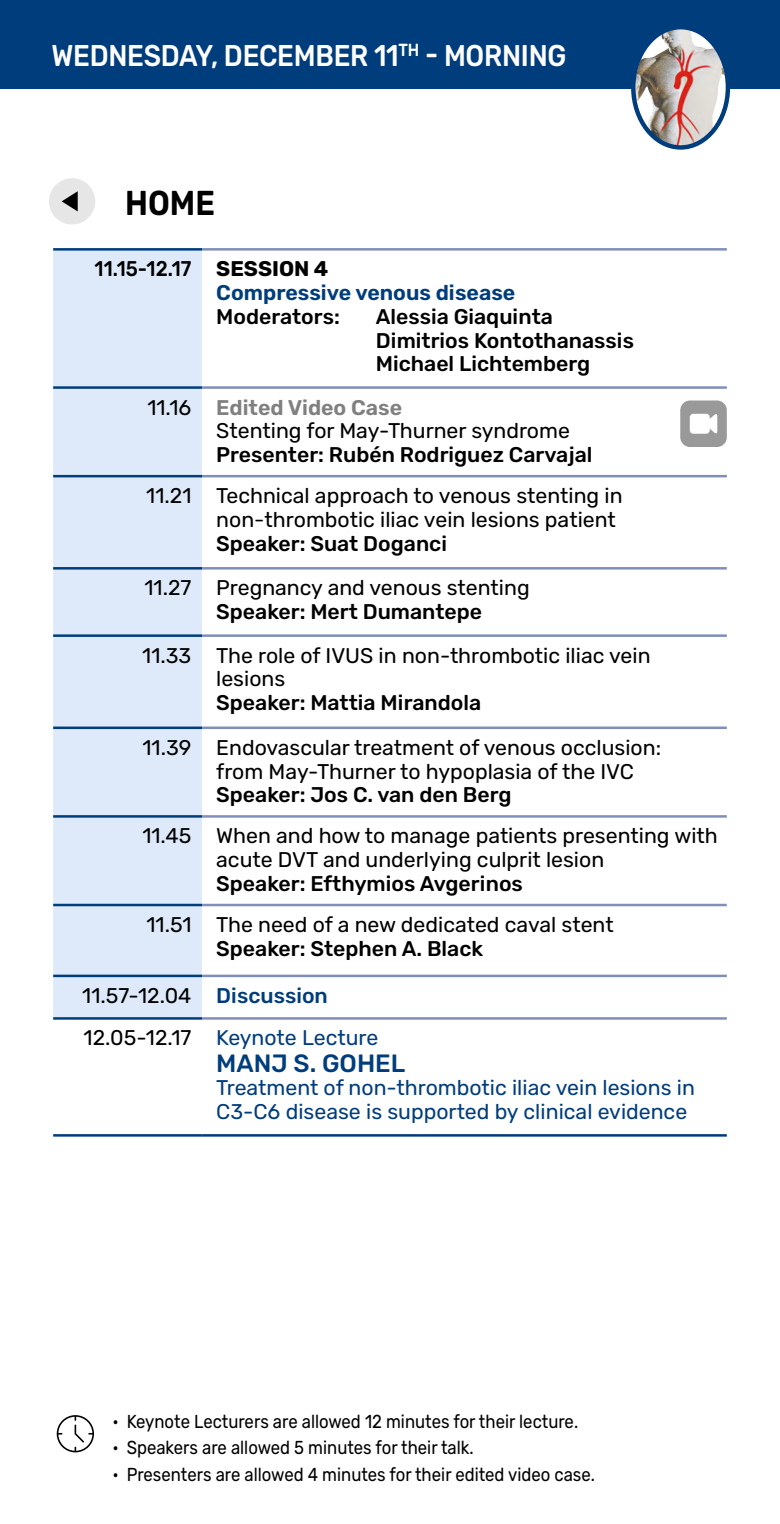
<style>
.page{position:relative;width:780px;height:1524px;background:#fff}
.page>*{position:absolute;margin:0;border:0;box-sizing:border-box;transform-origin:0 0}
.t1{font:600 34.5px "Rubik";color:#000;scale:.9 1}
.t2{font:500 30px "Rubik";letter-spacing:-.01em;color:#fff;scale:.9 1}
.t3{font:500 25px "Rubik";color:#003d7c}
.t4{font:21.25px/23.8px "Rubik";color:#000}
.t5{font:500 21.25px/23.8px "Rubik";color:#000}
.t6{font:21.25px/23.8px "Rubik";color:#003d7c}
.t7{font:600 21.25px/23.8px "Rubik";color:#003d7c}
.t8{font:18.75px "Rubik";color:#000;scale:.89 1}
.s1{font-weight:500;color:#000}
.s2{font-weight:700;color:#000}
.s3{font-weight:600;color:#808080}
.s4{font-weight:500;color:#003d7c}
.s5{color:#003d7c}
</style>
<div class="page">
<svg style="left:57px;top:1415px;width:37px;height:37px"></svg>
<div style="left:49px;top:178px;width:46px;height:46px;background:#e6e6e6;border-radius:50%"></div>
<svg style="left:62px;top:191px;width:16px;height:20px"></svg>
<div style="left:0;top:0;width:780px;height:88px;background:#003d7c"></div>
<img style="left:633px;top:30px;width:91px;height:115px">
<div style="left:631px;top:25px;width:99px;height:125px;border:4px solid #003d7c;border-radius:50%"></div>
<div style="left:53px;top:251px;width:149px;height:766px;background:#deeaf9"></div>
<svg style="left:202px;top:400px;width:524px;height:620px"></svg>
<hr style="left:53px;top:248px;width:149px;height:3px;background:#003d7c">
<hr style="left:53px;top:386px;width:149px;height:3px;background:#003d7c">
<hr style="left:53px;top:475px;width:149px;height:2px;background:#003d7c">
<hr style="left:53px;top:567px;width:149px;height:2px;background:#003d7c">
<hr style="left:53px;top:634px;width:149px;height:3px;background:#003d7c">
<hr style="left:53px;top:726px;width:149px;height:3px;background:#003d7c">
<hr style="left:53px;top:815px;width:149px;height:2px;background:#003d7c">
<hr style="left:53px;top:904px;width:149px;height:2px;background:#003d7c">
<hr style="left:53px;top:974px;width:149px;height:3px;background:#003d7c">
<hr style="left:53px;top:1017px;width:149px;height:2px;background:#003d7c">
<hr style="left:202px;top:248px;width:524px;height:3px;background:#808eba">
<hr style="left:202px;top:386px;width:524px;height:3px;background:#808eba">
<hr style="left:202px;top:475px;width:524px;height:2px;background:#808eba">
<hr style="left:202px;top:567px;width:524px;height:2px;background:#808eba">
<hr style="left:202px;top:634px;width:524px;height:3px;background:#808eba">
<hr style="left:202px;top:726px;width:524px;height:3px;background:#808eba">
<hr style="left:202px;top:815px;width:524px;height:2px;background:#808eba">
<hr style="left:202px;top:904px;width:524px;height:2px;background:#808eba">
<hr style="left:202px;top:974px;width:524px;height:3px;background:#808eba">
<hr style="left:202px;top:1017px;width:524px;height:2px;background:#808eba">
<hr style="left:53px;top:1134px;width:149px;height:2px;background:#003d7c">
<hr style="left:202px;top:1134px;width:524px;height:2px;background:#003d7c">
<div style="left:680px;top:400px;width:46px;height:47px;background:#999;border-radius:10px"></div>
<div style="left:689px;top:414px;width:20px;height:20px;background:#fff;border-radius:4px"></div>
<svg style="left:705px;top:413px;width:12px;height:21px"></svg>
<h2 class="t2" style="left:51px;top:39px;width:573px">WEDNESDAY, DECEMBER 11<sup>TH</sup> - MORNING</h2>
<h1 class="t1" style="left:125px;top:183px;width:101px">HOME</h1>
<p class="t7" style="left:216px;top:258px;width:300px;text-indent:-122px"><span class="s1">11.15-12.17</span> <span class="s2">SESSION 4<br></span>Compressive venous disease</p>
<p class="t5" style="left:216px;top:305px;width:125px">Moderators:</p>
<p class="t5" style="left:376px;top:305px;width:260px">Alessia Giaquinta<br>Dimitrios Kontothanassis<br>Michael Lichtemberg</p>
<p class="t4" style="left:216px;top:396px;width:355px;text-indent:-69px">11.16 <span class="s3">Edited Video Case<br></span>Stenting for May-Thurner syndrome</p>
<p class="t5" style="left:216px;top:443px;width:377px">Presenter: Rubén Rodriguez Carvajal</p>
<p class="t4" style="left:216px;top:484px;width:408px;text-indent:-70px">11.21 Technical approach to venous stenting in non-thrombotic iliac vein lesions patient</p>
<p class="t5" style="left:216px;top:532px;width:232px">Speaker: Suat Doganci</p>
<p class="t4" style="left:144px;top:576px;width:387px">11.27 Pregnancy and venous stenting</p>
<p class="t5" style="left:216px;top:600px;width:267px">Speaker: Mert Dumantepe</p>
<p class="t4" style="left:216px;top:644px;width:436px;text-indent:-74px">11.33 The role of IVUS in non-thrombotic iliac vein lesions</p>
<p class="t5" style="left:216px;top:691px;width:266px">Speaker: Mattia Mirandola</p>
<p class="t4" style="left:216px;top:736px;width:446px;text-indent:-74px">11.39 Endovascular treatment of venous occlusion: from May-Thurner to hypoplasia of the IVC</p>
<p class="t5" style="left:216px;top:783px;width:297px">Speaker: Jos C. van den Berg</p>
<p class="t4" style="left:216px;top:825px;width:503px;text-indent:-74px">11.45 When and how to manage patients presenting with acute DVT and underlying culprit lesion</p>
<p class="t5" style="left:216px;top:872px;width:308px">Speaker: Efthymios Avgerinos</p>
<p class="t4" style="left:146px;top:913px;width:468px">11.51 The need of a new dedicated caval stent</p>
<p class="t5" style="left:216px;top:937px;width:268px">Speaker: Stephen A. Black</p>
<p class="t4" style="left:82px;top:975px;width:297px;line-height:42.5px">11.57-12.04 <span class="s4">Discussion<br></span>12.05-12.17 <span class="s5">Keynote Lecture</span></p>
<p class="t3" style="left:216px;top:1049px;width:190px">MANJ S. GOHEL</p>
<p class="t6" style="left:216px;top:1076px;width:480px">Treatment of non-thrombotic iliac vein lesions in<br>C3-C6 disease is supported by clinical evidence</p>
<p class="t8" style="left:112px;top:1411px;width:524px">• Keynote Lecturers are allowed 12 minutes for their lecture.</p>
<p class="t8" style="left:112px;top:1437px;width:407px">• Speakers are allowed 5 minutes for their talk.</p>
<p class="t8" style="left:112px;top:1463px;width:543px">• Presenters are allowed 4 minutes for their edited video case.</p>
</div>
